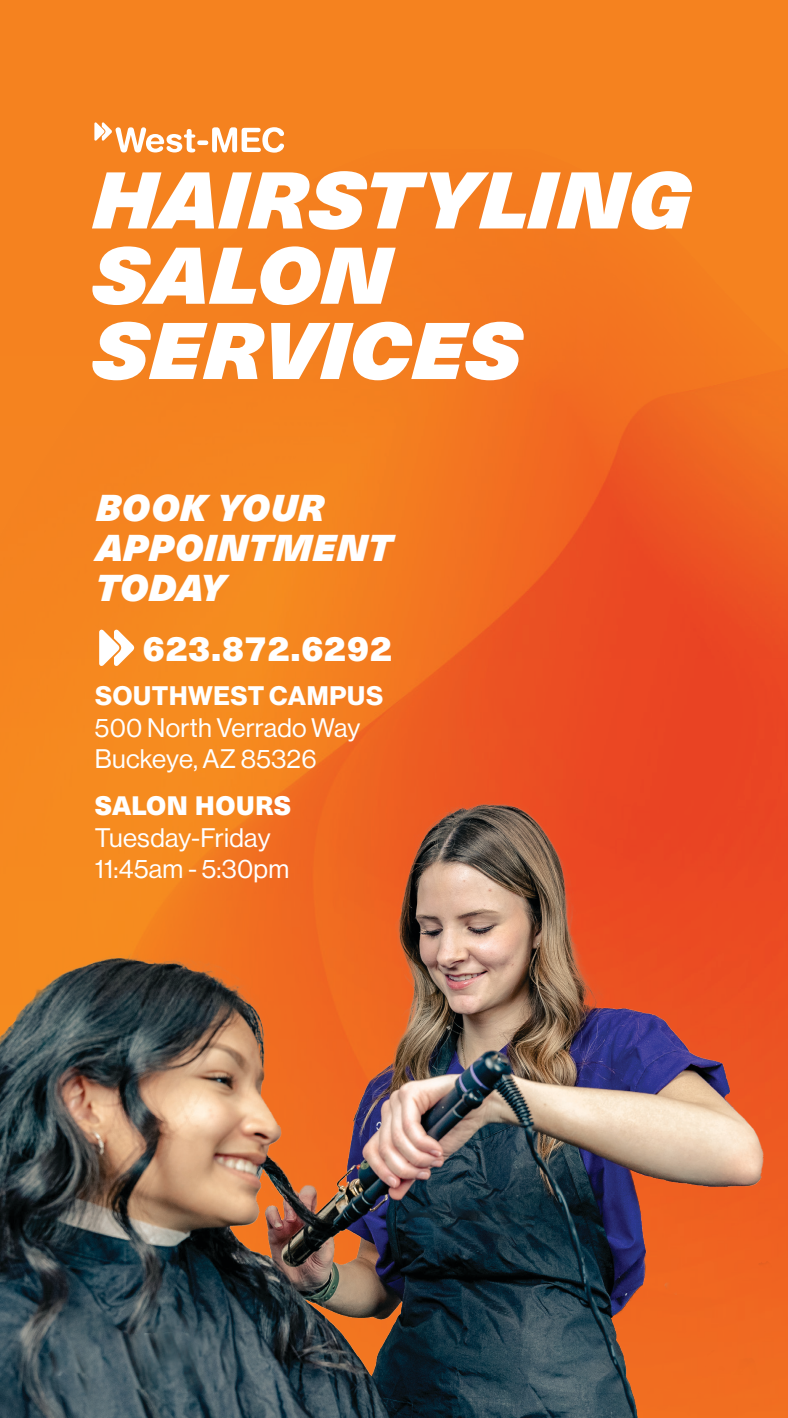
<style>
.page{position:relative;width:788px;height:1418px;background:#f5821f}
.page>*{position:absolute;margin:0;border:0;box-sizing:border-box;transform-origin:0 0}
.t1{font:78.75px/75.2px "Neue Haas Unica W1 G X Black It";letter-spacing:-.005em;color:#fff;scale:1.06 1}
.Body_Paragraph_Justified{font:36.75px "Neue Haas Unica W1 G X Black It";letter-spacing:.01em;color:#fff}
.Body_Paragraph_Justified-2{font:900 35px "Neue Haas Unica W1 G";letter-spacing:.01em;color:#fff}
.Body_Paragraph_Justified-3{font:26.25px "N Haas Grotesk DS Pro 55 Rg";letter-spacing:.01em;color:#fff}
.Body_Paragraph_Justified-4{font:26.25px "N Haas Grotesk DS Pro 75 Bd";letter-spacing:.025em;color:#fff}
.Body_Paragraph_Justified-5{font:900 26.25px "Neue Haas Unica W1 G";letter-spacing:.01em;color:#fff}
</style>
<div class="page">
<img style="left:122px;top:149px;width:666px;height:586px">
<svg style="left:94px;top:122px;width:101px;height:30px"></svg>
<div style="left:197px;top:140px;width:11px;height:5px;background:#fff;border-radius:3px"></div>
<svg style="left:212px;top:127px;width:72px;height:26px"></svg>
<svg style="left:99px;top:629px;width:35px;height:37px"></svg>
<img style="left:0;top:735px;width:788px;height:683px">
<p class="t1" style="left:92px;top:158px;width:567px">HAIRSTYLING<br>SALON</p>
<p class="t1" style="left:92px;top:309px;width:406px">SERVICES</p>
<p class="Body_Paragraph_Justified" style="left:96px;top:478px;width:230px">BOOK YOUR</p>
<p class="Body_Paragraph_Justified" style="left:96px;top:518px;width:298px">APPOINTMENT</p>
<p class="Body_Paragraph_Justified" style="left:96px;top:558px;width:132px">TODAY</p>
<p class="Body_Paragraph_Justified-2" style="left:142px;top:621px;width:251px">623.872.6292</p>
<p class="Body_Paragraph_Justified-4" style="left:95px;top:680px;width:289px">SOUTHWEST CAMPUS</p>
<p class="Body_Paragraph_Justified-3" style="left:95px;top:712px;width:267px">500 North Verrado Way</p>
<p class="Body_Paragraph_Justified-3" style="left:95px;top:744px;width:223px">Buckeye, AZ 85326</p>
<p class="Body_Paragraph_Justified-5" style="left:95px;top:785px;width:198px">SALON HOURS</p>
<p class="Body_Paragraph_Justified-3" style="left:95px;top:823px;width:177px">Tuesday-Friday</p>
<p class="Body_Paragraph_Justified-3" style="left:95px;top:854px;width:196px">11:45am - 5:30pm</p>
</div>
